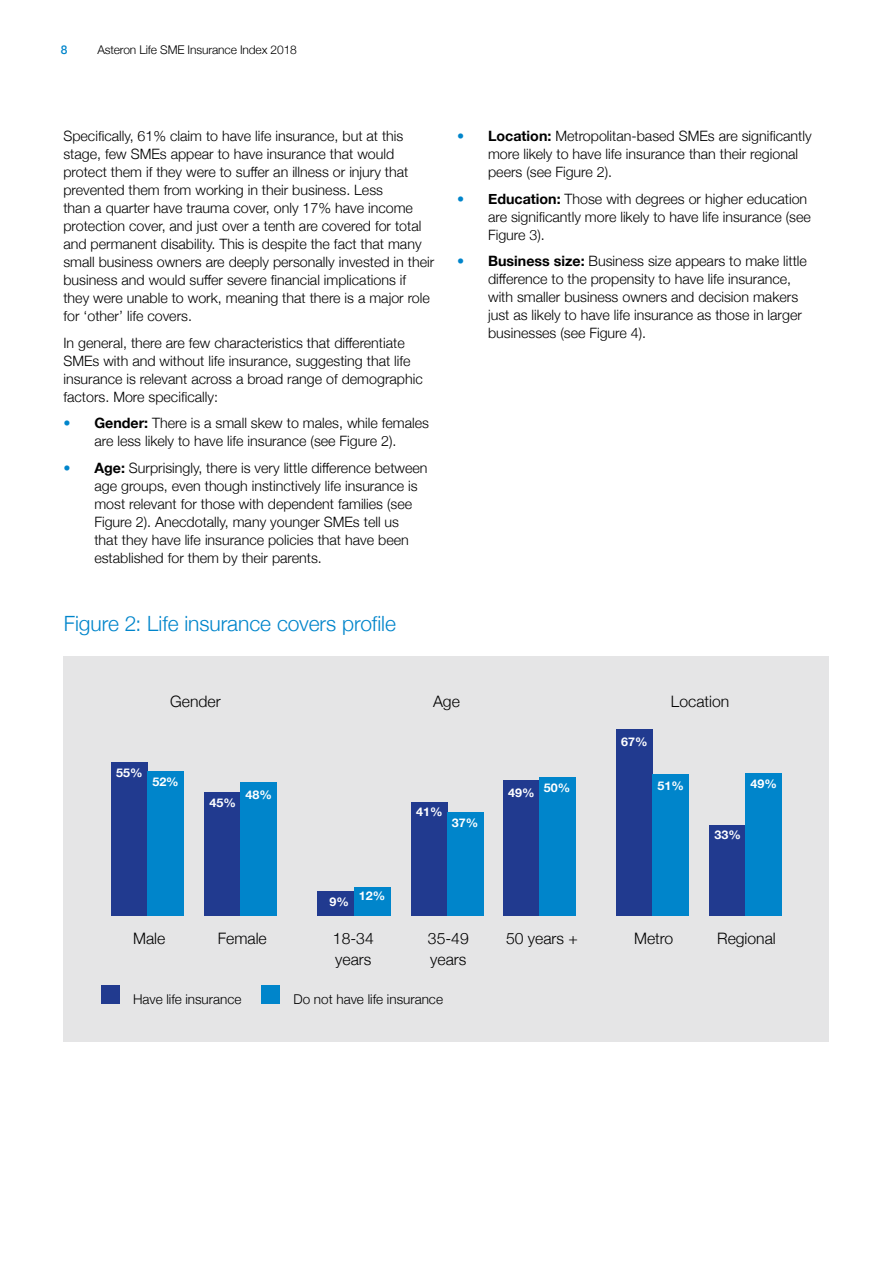
<style>
.page{position:relative;width:893px;height:1263px;background:#fff}
.page>*{position:absolute;margin:0;border:0;box-sizing:border-box;transform-origin:0 0}
.t1{font:300 21px "Helvetica Neue";color:#0085cb}
.t2{font:300 15.75px/21px "Helvetica Neue";color:#000}
.t3{font:300 14.25px/18px "Helvetica Neue";color:#000}
.t4{font:300 13.5px "Helvetica Neue";color:#000}
.t5{font:700 12px "Helvetica Neue";color:#fff;scale:1.05 1}
.t6{font:300 12px "Helvetica Neue";letter-spacing:-.01em;color:#000}
.t7{font:500 12px "Helvetica Neue";color:#0085cb}
.s1{color:#0085cb}
.s2{font-weight:700}
</style>
<div class="page">
<div style="left:64px;top:656px;width:765px;height:386px;background:#e5e5e6"></div>
<div style="left:111px;top:762px;width:36px;height:154px;background:#213a8f"></div>
<div style="left:147px;top:771px;width:37px;height:145px;background:#0085cb"></div>
<div style="left:205px;top:792px;width:36px;height:124px;background:#213a8f"></div>
<div style="left:240px;top:782px;width:37px;height:134px;background:#0085cb"></div>
<div style="left:616px;top:729px;width:36px;height:187px;background:#213a8f"></div>
<div style="left:652px;top:774px;width:37px;height:142px;background:#0085cb"></div>
<div style="left:710px;top:825px;width:36px;height:91px;background:#213a8f"></div>
<div style="left:745px;top:773px;width:37px;height:143px;background:#0085cb"></div>
<div style="left:318px;top:892px;width:36px;height:24px;background:#213a8f"></div>
<div style="left:354px;top:887px;width:36px;height:29px;background:#0085cb"></div>
<div style="left:411px;top:802px;width:36px;height:114px;background:#213a8f"></div>
<div style="left:447px;top:813px;width:36px;height:103px;background:#0085cb"></div>
<div style="left:503px;top:780px;width:36px;height:136px;background:#213a8f"></div>
<div style="left:539px;top:777px;width:36px;height:139px;background:#0085cb"></div>
<div style="left:101px;top:985px;width:19px;height:18px;background:#213a8f"></div>
<div style="left:261px;top:985px;width:19px;height:18px;background:#0085cb"></div>
<p class="t7" style="left:61px;top:40px;width:8px">8</p>
<p class="t6" style="left:97px;top:40px;width:201px">Asteron Life SME Insurance Index 2018</p>
<p class="t3" style="left:63px;top:126px;width:372px">Specifically, 61% claim to have life insurance, but at this stage, few SMEs appear to have insurance that would protect them if they were to suffer an illness or injury that prevented them from working in their business. Less<br>than a quarter have trauma cover, only 17% have income protection cover, and just over a tenth are covered for total and permanent disability. This is despite the fact that many small business owners are deeply personally invested in their business and would suffer severe financial implications if they were unable to work, meaning that there is a major role for ‘other’ life covers.</p>
<p class="t3" style="left:63px;top:333px;width:361px">In general, there are few characteristics that differentiate SMEs with and without life insurance, suggesting that life insurance is relevant across a broad range of demographic factors. More specifically:</p>
<p class="t3" style="left:63px;top:413px;width:367px;text-align:center"><span class="s1">•</span> <span class="s2">Gender:</span> There is a small skew to males, while females are less likely to have life insurance (see Figure 2).</p>
<p class="t3" style="left:94px;top:458px;width:335px;text-indent:-31px"><span class="s1">•</span> <span class="s2">Age:</span> Surprisingly, there is very little difference between age groups, even though instinctively life insurance is most relevant for those with dependent families (see Figure 2). Anecdotally, many younger SMEs tell us<br>that they have life insurance policies that have been established for them by their parents.</p>
<h1 class="t1" style="left:64px;top:606px;width:334px">Figure 2: Life insurance covers profile</h1>
<p class="t3" style="left:488px;top:126px;width:325px;text-indent:-31px"><span class="s1">•</span> <span class="s2">Location:</span> Metropolitan-based SMEs are significantly more likely to have life insurance than their regional peers (see Figure 2).</p>
<p class="t3" style="left:488px;top:189px;width:324px;text-indent:-31px"><span class="s1">•</span> <span class="s2">Education:</span> Those with degrees or higher education are significantly more likely to have life insurance (see<br>Figure 3).</p>
<p class="t3" style="left:488px;top:251px;width:320px;text-indent:-31px"><span class="s1">•</span> <span class="s2">Business size:</span> Business size appears to make little difference to the propensity to have life insurance, with smaller business owners and decision makers just as likely to have life insurance as those in larger businesses (see Figure 4).</p>
<p class="t2" style="left:170px;top:690px;width:52px">Gender</p>
<p class="t2" style="left:433px;top:690px;width:28px">Age</p>
<p class="t2" style="left:671px;top:690px;width:60px">Location</p>
<p class="t5" style="left:116px;top:763px;width:27px">55%</p>
<p class="t5" style="left:152px;top:773px;width:27px">52%</p>
<p class="t5" style="left:210px;top:794px;width:27px">45%</p>
<p class="t5" style="left:245px;top:785px;width:27px">48%</p>
<p class="t5" style="left:330px;top:892px;width:20px">9%</p>
<p class="t5" style="left:359px;top:886px;width:27px">12%</p>
<p class="t5" style="left:416px;top:803px;width:27px">41%</p>
<p class="t5" style="left:452px;top:813px;width:27px">37%</p>
<p class="t5" style="left:508px;top:780px;width:61px">49% 50%</p>
<p class="t5" style="left:621px;top:732px;width:27px">67%</p>
<p class="t5" style="left:657px;top:777px;width:27px">51%</p>
<p class="t5" style="left:750px;top:774px;width:27px">49%</p>
<p class="t5" style="left:715px;top:825px;width:27px">33%</p>
<p class="t2" style="left:133px;top:927px;width:34px">Male</p>
<p class="t2" style="left:218px;top:927px;width:51px">Female</p>
<p class="t2" style="left:333px;top:927px;width:42px">18-34 years</p>
<p class="t2" style="left:428px;top:927px;width:42px">35-49 years</p>
<p class="t2" style="left:506px;top:927px;width:73px">50 years +</p>
<p class="t2" style="left:634px;top:927px;width:41px">Metro</p>
<p class="t2" style="left:717px;top:927px;width:60px">Regional</p>
<p class="t4" style="left:133px;top:988px;width:110px">Have life insurance</p>
<p class="t4" style="left:293px;top:988px;width:151px">Do not have life insurance</p>
</div>
